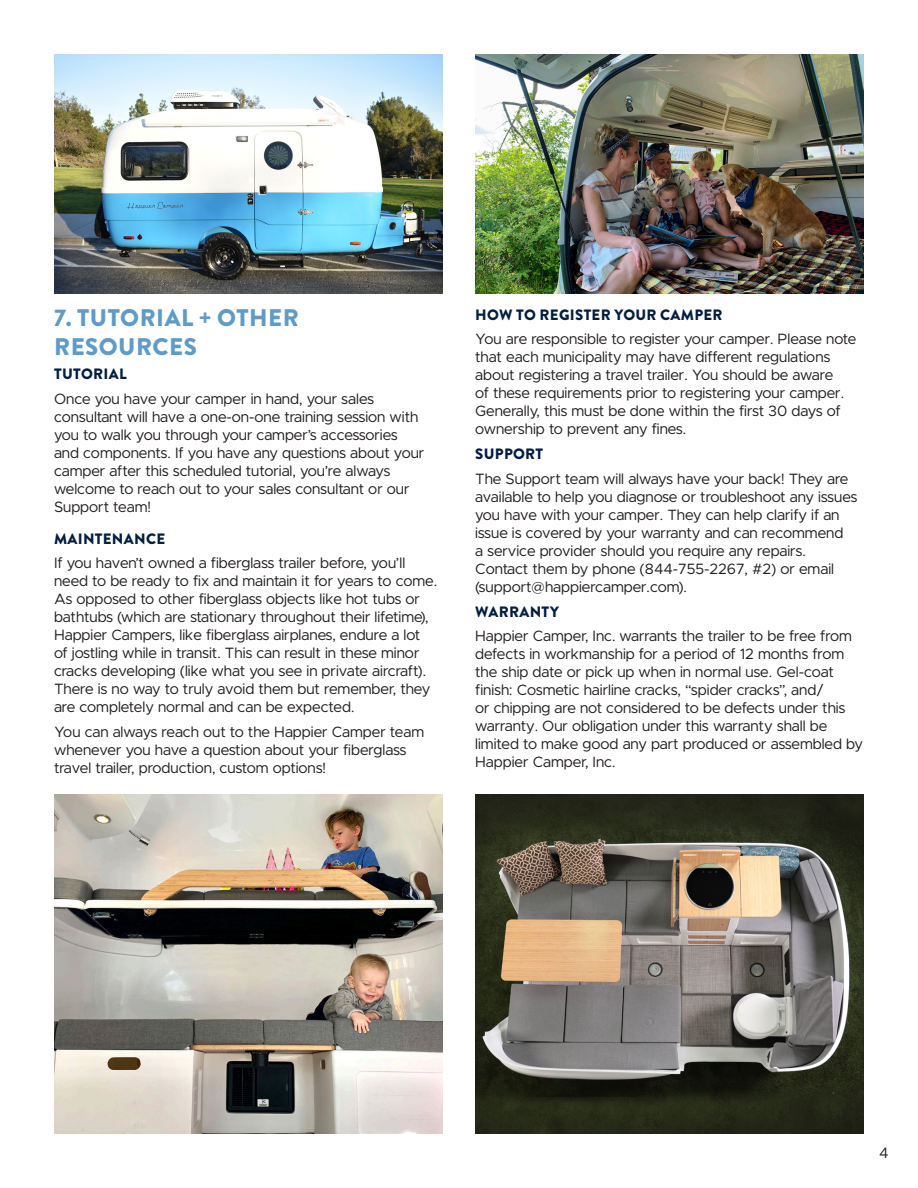
<style>
.page{position:relative;width:918px;height:1188px;background:#fff}
.page>*{position:absolute;margin:0;border:0;box-sizing:border-box;transform-origin:0 0}
.t1{font:900 24px/28.8px "Brandon Grotesque";letter-spacing:.02em;color:#5f9bc6}
.Display_Typeface{font:15px/18px "Metropolis";color:#231f20}
.t2{font:900 15px "Brandon Grotesque";letter-spacing:.02em;color:#041e42}
</style>
<div class="page">
<img style="left:54px;top:795px;width:389px;height:339px">
<img style="left:54px;top:54px;width:389px;height:240px">
<img style="left:475px;top:54px;width:389px;height:240px">
<img style="left:475px;top:795px;width:389px;height:339px">
<p class="t1" style="left:54px;top:303px;width:246px">7. TUTORIAL + OTHER<br>RESOURCES</p>
<p class="t2" style="left:54px;top:364px;width:74px">TUTORIAL</p>
<p class="Display_Typeface" style="left:54px;top:390px;width:372px">Once you have your camper in hand, your sales consultant will have a one-on-one training session with you to walk you through your camper’s accessories and components. If you have any questions about your camper after this scheduled tutorial, you’re always welcome to reach out to your sales consultant or our Support team!</p>
<p class="t2" style="left:54px;top:528px;width:113px">MAINTENANCE</p>
<p class="Display_Typeface" style="left:54px;top:554px;width:385px">If you haven’t owned a fiberglass trailer before, you’ll need to be ready to fix and maintain it for years to come.<br>As opposed to other fiberglass objects like hot tubs or bathtubs (which are stationary throughout their lifetime), Happier Campers, like fiberglass airplanes, endure a lot of jostling while in transit. This can result in these minor cracks developing (like what you see in private aircraft).<br>There is no way to truly avoid them but remember, they are completely normal and can be expected.</p>
<p class="Display_Typeface" style="left:54px;top:723px;width:372px">You can always reach out to the Happier Camper team whenever you have a question about your fiberglass travel trailer, production, custom options!</p>
<p class="t2" style="left:475px;top:304px;width:249px">HOW TO REGISTER YOUR CAMPER</p>
<p class="Display_Typeface" style="left:475px;top:330px;width:383px">You are responsible to register your camper. Please note that each municipality may have different regulations about registering a travel trailer. You should be aware<br>of these requirements prior to registering your camper.<br>Generally, this must be done within the first 30 days of ownership to prevent any fines.</p>
<p class="t2" style="left:475px;top:443px;width:69px">SUPPORT</p>
<p class="Display_Typeface" style="left:475px;top:470px;width:384px">The Support team will always have your back! They are available to help you diagnose or troubleshoot any issues you have with your camper. They can help clarify if an issue is covered by your warranty and can recommend<br>a service provider should you require any repairs.<br>Contact them by phone (844-755-2267, #2) or email (support@happiercamper.com).</p>
<p class="t2" style="left:475px;top:601px;width:85px">WARRANTY</p>
<p class="Display_Typeface" style="left:475px;top:627px;width:389px">Happier Camper, Inc. warrants the trailer to be free from defects in workmanship for a period of 12 months from the ship date or pick up when in normal use. Gel-coat finish: Cosmetic hairline cracks, “spider cracks”, and/<br>or chipping are not considered to be defects under this warranty. Our obligation under this warranty shall be limited to make good any part produced or assembled by Happier Camper, Inc.</p>
<p class="Display_Typeface" style="left:879px;top:1144px;width:11px">4</p>
</div>
